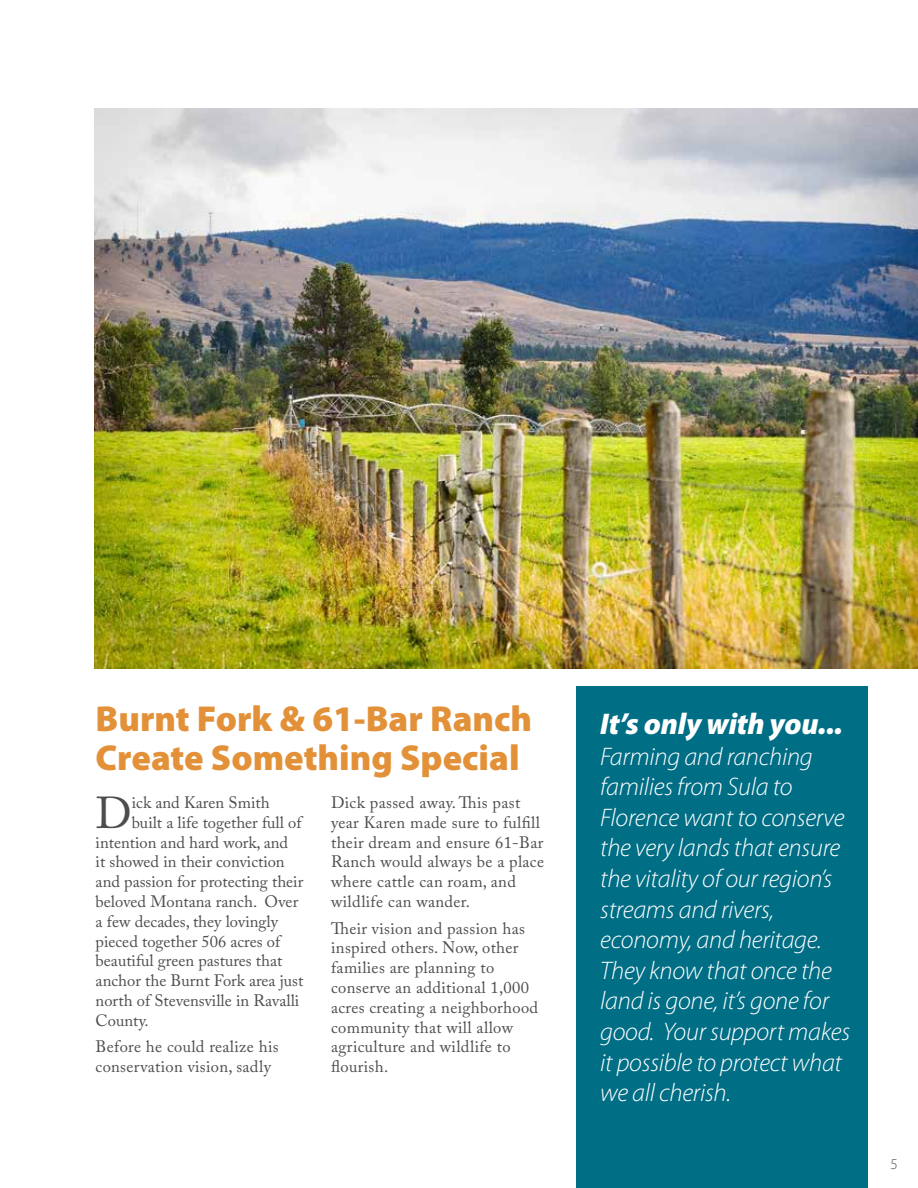
<style>
.page{position:relative;width:918px;height:1188px;background:#fff}
.page>*{position:absolute;margin:0;border:0;box-sizing:border-box;transform-origin:0 0}
.t1{font:44.4px "Adobe Caslon Pro";color:#4d4d4f}
.t2{font:900 36.15px/39.5px "Myriad Pro";color:#e39139}
.t3{font:italic 900 30px "Myriad Pro";letter-spacing:-.01em;color:#fff}
.t4{font:italic 300 25.5px/30.6px "Myriad Pro";letter-spacing:-.01em;color:#fff}
.t5{font:16.5px/19.8px "Adobe Caslon Pro";letter-spacing:.015em;color:#4d4d4f}
.t6{font:300 15px "Myriad Pro";color:#4d4d4f}
</style>
<div class="page">
<div style="left:576px;top:687px;width:292px;height:501px;background:#006e85"></div>
<img style="left:94px;top:108px;width:824px;height:560px">
<h2 class="t2" style="left:96px;top:697px;width:438px">Burnt Fork &amp; 61-Bar Ranch<br>Create Something Special</h2>
<h1 class="t1" style="left:96px;top:786px;width:38px">D</h1>
<p class="t5" style="left:132px;top:792px;width:139px">ick and Karen Smith</p>
<p class="t5" style="left:331px;top:792px;width:214px">Dick passed away. This past year Karen made sure to fulfill their dream and ensure 61-Bar<br>Ranch would always be a place where cattle can roam, and wildlife can wander.</p>
<p class="t5" style="left:331px;top:918px;width:209px">Their vision and passion has inspired others. Now, other families are planning to conserve an additional 1,000 acres creating a neighborhood community that will allow agriculture and wildlife to flourish.</p>
<p class="t5" style="left:132px;top:812px;width:171px">built a life together full of</p>
<p class="t5" style="left:96px;top:832px;width:194px">intention and hard work, and</p>
<p class="t5" style="left:96px;top:852px;width:191px">it showed in their conviction</p>
<p class="t5" style="left:96px;top:872px;width:209px">and passion for protecting their</p>
<p class="t5" style="left:96px;top:891px;width:204px">beloved Montana ranch. Over</p>
<p class="t5" style="left:96px;top:911px;width:184px">a few decades, they lovingly</p>
<p class="t5" style="left:96px;top:931px;width:186px">pieced together 506 acres of</p>
<p class="t5" style="left:96px;top:951px;width:188px">beautiful green pastures that</p>
<p class="t5" style="left:96px;top:971px;width:209px">anchor the Burnt Fork area just</p>
<p class="t5" style="left:96px;top:990px;width:205px">north of Stevensville in Ravalli</p>
<p class="t5" style="left:96px;top:1010px;width:55px">County.</p>
<p class="t5" style="left:96px;top:1037px;width:185px">Before he could realize his conservation vision, sadly</p>
<h3 class="t3" style="left:600px;top:704px;width:244px">It’s only with you...</h3>
<p class="t4" style="left:600px;top:741px;width:251px">Farming and ranching families from Sula to<br>Florence want to conserve the very lands that ensure the vitality of our region’s streams and rivers, economy, and heritage.<br>They know that once the land is gone, it’s gone for good. Your support makes it possible to protect what we all cherish.</p>
<p class="t6" style="left:890px;top:1155px;width:9px">5</p>
</div>
